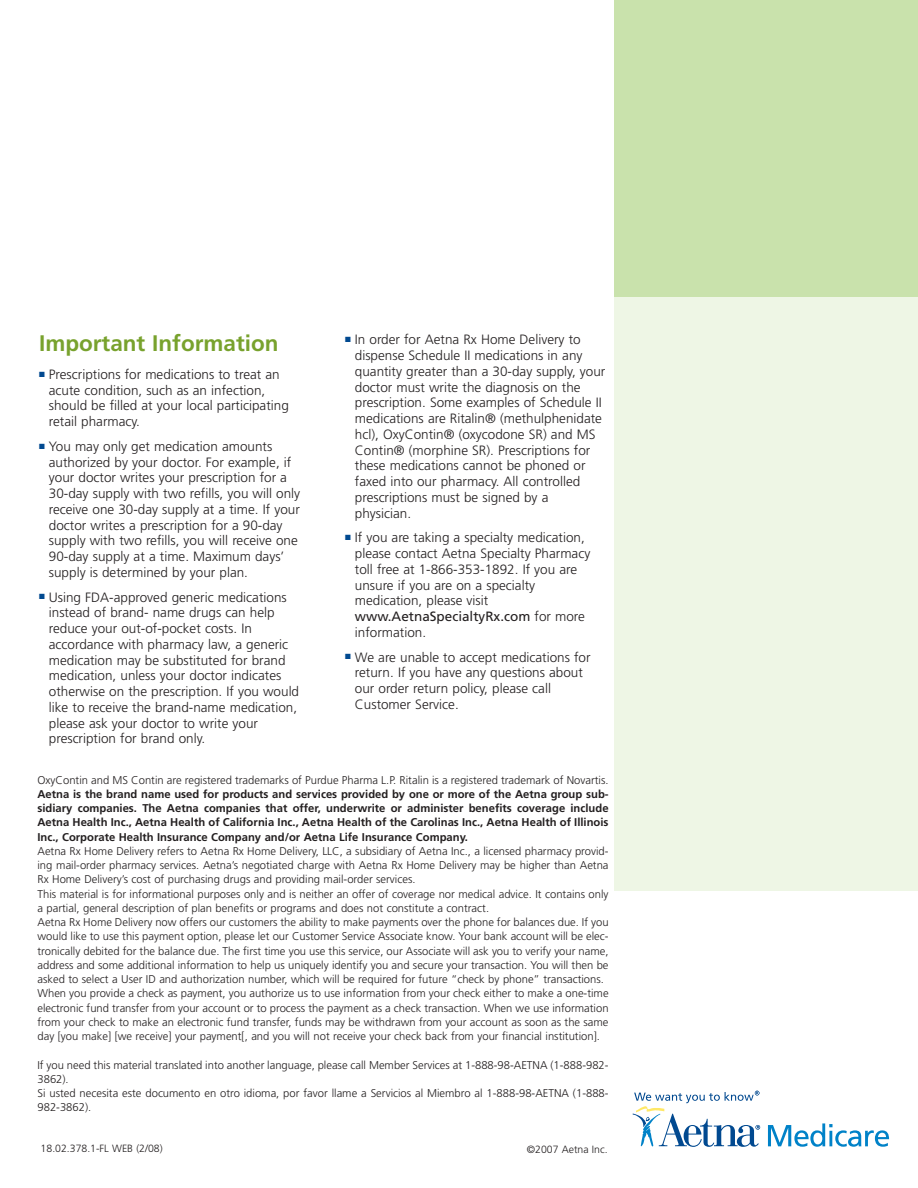
<style>
.page{position:relative;width:918px;height:1188px;background:#fff}
.page>*{position:absolute;margin:0;border:0;box-sizing:border-box;transform-origin:0 0}
.t1{font:700 22.5px "Frutiger";color:#78a22d}
.t2{font:300 13.5px/15.8px "Frutiger";color:#231f20}
.t3{font:300 11.25px/14.2px "Frutiger";color:#231f20}
.t4{font:700 11.25px/14.2px "Frutiger";color:#231f20;text-align:justify}
.t5{font:300 10.5px "Frutiger";color:#231f20}
.s1{font-weight:400}
</style>
<div class="page">
<div style="left:615px;top:0;width:303px;height:297px;background:#c9e2ac"></div>
<div style="left:615px;top:297px;width:303px;height:594px;background:#eef6e5"></div>
<svg style="left:768px;top:1123px;width:121px;height:24px"></svg>
<svg style="left:633px;top:1091px;width:127px;height:56px"></svg>
<h1 class="t1" style="left:39px;top:334px;width:241px">Important Information</h1>
<p class="t2" style="left:49px;top:367px;width:241px;text-indent:-10px"><sup>■</sup> Prescriptions for medications to treat an acute condition, such as an infection, should be filled at your local participating retail pharmacy.</p>
<p class="t2" style="left:49px;top:439px;width:253px;text-indent:-10px"><sup>■</sup> You may only get medication amounts authorized by your doctor. For example, if your doctor writes your prescription for a 30-day supply with two refills, you will only receive one 30-day supply at a time. If your doctor writes a prescription for a 90-day supply with two refills, you will receive one 90-day supply at a time. Maximum days’ supply is determined by your plan.</p>
<p class="t2" style="left:49px;top:590px;width:252px;text-indent:-10px"><sup>■</sup> Using FDA-approved generic medications instead of brand- name drugs can help reduce your out-of-pocket costs. In accordance with pharmacy law, a generic medication may be substituted for brand medication, unless your doctor indicates otherwise on the prescription. If you would like to receive the brand-name medication, please ask your doctor to write your prescription for brand only.</p>
<p class="t2" style="left:355px;top:333px;width:252px;text-indent:-10px"><sup>■</sup> In order for Aetna Rx Home Delivery to dispense Schedule II medications in any quantity greater than a 30-day supply, your doctor must write the diagnosis on the prescription. Some examples of Schedule II medications are Ritalin® (methulphenidate hcl), OxyContin® (oxycodone SR) and MS Contin® (morphine SR). Prescriptions for these medications cannot be phoned or faxed into our pharmacy. All controlled prescriptions must be signed by a physician.</p>
<p class="t2" style="left:355px;top:531px;width:237px;text-indent:-10px"><sup>■</sup> If you are taking a specialty medication, please contact Aetna Specialty Pharmacy toll free at 1-866-353-1892. If you are unsure if you are on a specialty medication, please visit <span class="s1">www.AetnaSpecialtyRx.com</span> for more information.</p>
<p class="t2" style="left:355px;top:650px;width:237px;text-indent:-10px"><sup>■</sup> We are unable to accept medications for return. If you have any questions about our order return policy, please call Customer Service.</p>
<p class="t3" style="left:37px;top:773px;width:573px">OxyContin and MS Contin are registered trademarks of Purdue Pharma L.P. Ritalin is a registered trademark of Novartis.</p>
<p class="t4" style="left:37px;top:788px;width:573px">Aetna is the brand name used for products and services provided by one or more of the Aetna group sub&shy;sidiary companies. The Aetna companies that offer, underwrite or administer benefits coverage include Aetna Health Inc., Aetna Health of California Inc., Aetna Health of the Carolinas Inc., Aetna Health of Illinois Inc., Corporate Health Insurance Company and/or Aetna Life Insurance Company.</p>
<p class="t3" style="left:37px;top:845px;width:573px">Aetna Rx Home Delivery refers to Aetna Rx Home Delivery, LLC, a subsidiary of Aetna Inc., a licensed pharmacy provid&shy;ing mail-order pharmacy services. Aetna’s negotiated charge with Aetna Rx Home Delivery may be higher than Aetna Rx Home Delivery’s cost of purchasing drugs and providing mail-order services.<br>This material is for informational purposes only and is neither an offer of coverage nor medical advice. It contains only a partial, general description of plan benefits or programs and does not constitute a contract.<br>Aetna Rx Home Delivery now offers our customers the ability to make payments over the phone for balances due. If you would like to use this payment option, please let our Customer Service Associate know. Your bank account will be elec&shy;tronically debited for the balance due. The first time you use this service, our Associate will ask you to verify your name, address and some additional information to help us uniquely identify you and secure your transaction. You will then be asked to select a User ID and authorization number, which will be required for future “check by phone” transactions.<br>When you provide a check as payment, you authorize us to use information from your check either to make a one-time electronic fund transfer from your account or to process the payment as a check transaction. When we use information from your check to make an electronic fund transfer, funds may be withdrawn from your account as soon as the same day [you make] [we receive] your payment[, and you will not receive your check back from your financial institution].</p>
<p class="t3" style="left:37px;top:1058px;width:573px">If you need this material translated into another language, please call Member Services at 1-888-98-AETNA (1-888-982- 3862).<br>Si usted necesita este documento en otro idioma, por favor llame a Servicios al Miembro al 1-888-98-AETNA (1-888- 982-3862).</p>
<p class="t5" style="left:41px;top:1145px;width:123px">18.02.378.1-FL WEB (2/08)</p>
<p class="t5" style="left:527px;top:1145px;width:82px">©2007 Aetna Inc.</p>
</div>
